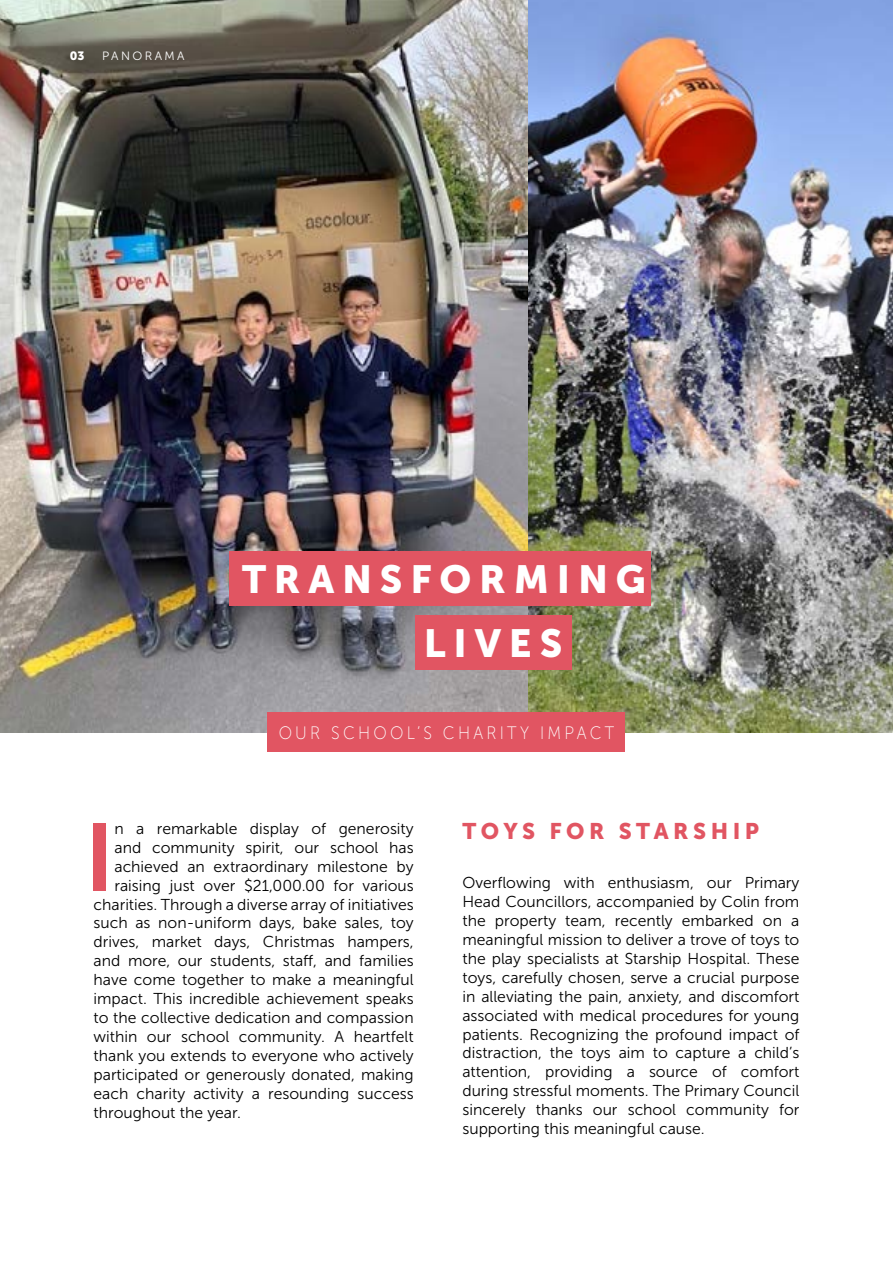
<style>
.page{position:relative;width:893px;height:1263px;background:#fff}
.page>*{position:absolute;margin:0;border:0;box-sizing:border-box;transform-origin:0 0}
.t1{font:95.55px "Museo Sans 700";color:#e15562}
.t2{font:39px/63.8px "Museo Sans 900";letter-spacing:.2em;color:#fff}
.t3{font:22.5px "Museo Sans 900";letter-spacing:.2em;color:#e15562}
.t4{font:18px "Museo Sans 100";letter-spacing:.2em;color:#fff;scale:.9 1}
.t5{font:15.75px/18.9px "Museo Sans 300";color:#000;text-align:justify}
.t6{font:12px "Museo Sans 300";letter-spacing:.2em;color:#fff}
.t7{font:12px "Museo Sans 900";color:#fff}
</style>
<div class="page">
<img style="left:0;top:0;width:528px;height:732px">
<img style="left:528px;top:0;width:365px;height:732px">
<div style="left:229px;top:551px;width:422px;height:55px;background:#e15562"></div>
<div style="left:415px;top:615px;width:156px;height:55px;background:#e15562"></div>
<div style="left:268px;top:712px;width:357px;height:39px;background:#e15562"></div>
<p class="t7" style="left:70px;top:49px;width:16px">03</p>
<p class="t6" style="left:102px;top:49px;width:84px">PANORAMA</p>
<h2 class="t2" style="left:424px;top:548px;width:224px;text-indent:-182px">TRANSFORMING<br>LIVES</h2>
<p class="t4" style="left:279px;top:723px;width:374px">OUR SCHOOL’S CHARITY IMPACT</p>
<h1 class="t1" style="left:85px;top:804px;width:31px">I</h1>
<p class="t5" style="left:114px;top:819px;width:301px">n a remarkable display of generosity</p>
<p class="t5" style="left:114px;top:838px;width:301px">and community spirit, our school has</p>
<p class="t5" style="left:114px;top:857px;width:301px">achieved an extraordinary milestone by</p>
<p class="t5" style="left:114px;top:876px;width:301px">raising just over $21,000.00 for various</p>
<p class="t5" style="left:94px;top:895px;width:322px">charities. Through a diverse array of initiatives</p>
<p class="t5" style="left:94px;top:914px;width:322px">such as non-uniform days, bake sales, toy</p>
<p class="t5" style="left:94px;top:933px;width:322px">drives, market days, Christmas hampers,</p>
<p class="t5" style="left:94px;top:951px;width:322px">and more, our students, staff, and families</p>
<p class="t5" style="left:94px;top:970px;width:322px">have come together to make a meaningful</p>
<p class="t5" style="left:94px;top:989px;width:322px">impact. This incredible achievement speaks</p>
<p class="t5" style="left:94px;top:1008px;width:322px">to the collective dedication and compassion</p>
<p class="t5" style="left:94px;top:1027px;width:322px">within our school community. A heartfelt</p>
<p class="t5" style="left:94px;top:1046px;width:322px">thank you extends to everyone who actively</p>
<p class="t5" style="left:94px;top:1065px;width:322px">participated or generously donated, making</p>
<p class="t5" style="left:94px;top:1084px;width:322px">each charity activity a resounding success</p>
<p class="t5" style="left:94px;top:1103px;width:149px">throughout the year.</p>
<h3 class="t3" style="left:462px;top:818px;width:298px">TOYS FOR STARSHIP</h3>
<p class="t5" style="left:462px;top:873px;width:339px">Overflowing with enthusiasm, our Primary Head Councillors, accompanied by Colin from the property team, recently embarked on a meaningful mission to deliver a trove of toys to the play specialists at Starship Hospital. These toys, carefully chosen, serve a crucial purpose in alleviating the pain, anxiety, and discomfort associated with medical procedures for young patients. Recognizing the profound impact of distraction, the toys aim to capture a child’s attention, providing a source of comfort during stressful moments. The Primary Council sincerely thanks our school community for supporting this meaningful cause.</p>
</div>
